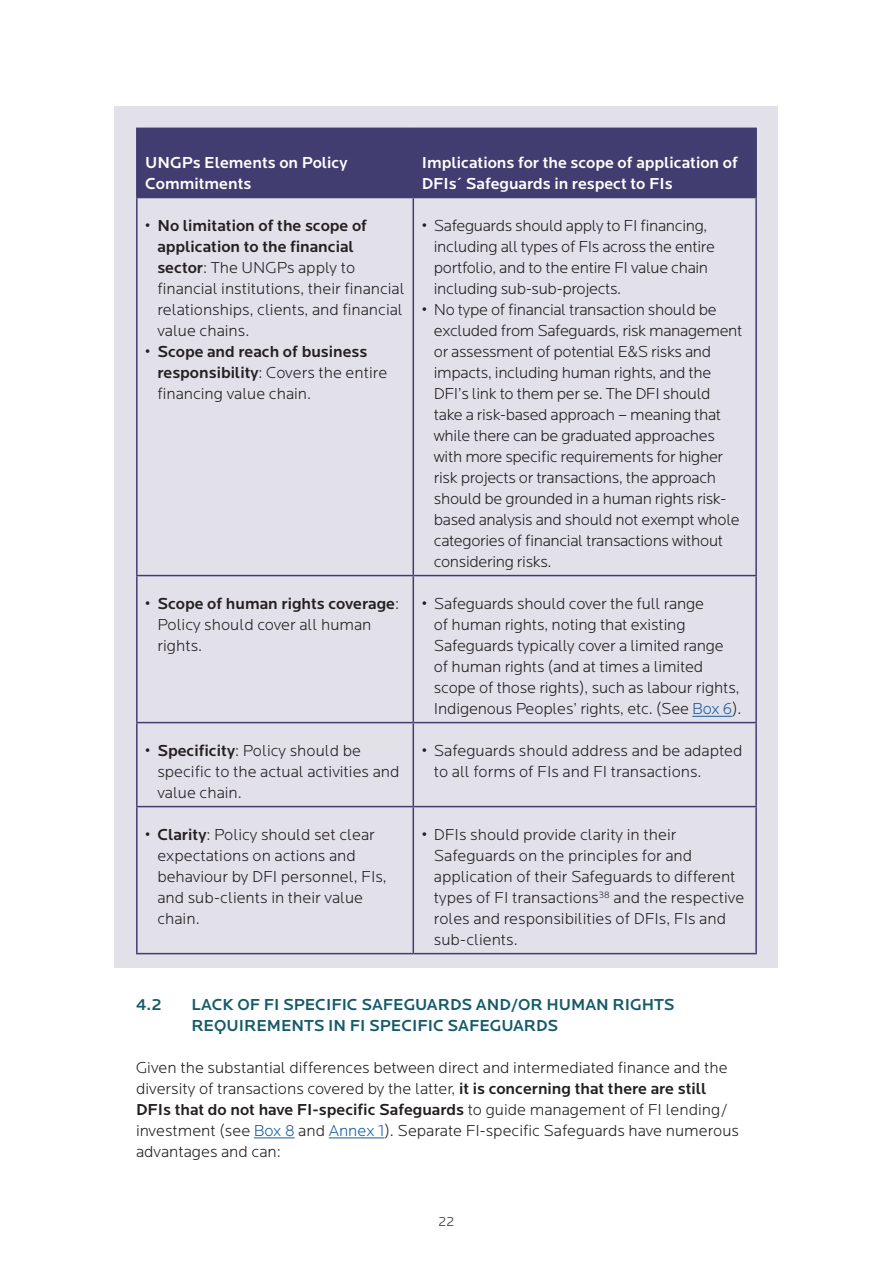
<style>
.page{position:relative;width:893px;height:1263px;background:#fff}
.page>*{position:absolute;margin:0;border:0;box-sizing:border-box;transform-origin:0 0}
.Body_text{font:300 16.5px/21px "Locator";letter-spacing:-.01em;color:#231f20}
.Body_text-2{font:500 16.5px/21px "Locator";color:#fff}
.t1{font:500 16.5px/21px "Locator";color:#155a6b}
.t2{font:500 16.5px/21px "Locator";color:#231f20}
.t3{font:300 13.5px "Locator";color:#231f20}
.s1{font-weight:500}
.s2{font-weight:300}
.s3{color:#175d9e}
</style>
<div class="page">
<div style="left:115px;top:106px;width:663px;height:862px;background:#e2e0e9"></div>
<hr style="left:254px;top:1137px;width:41px;height:1px;background:#175d9e">
<hr style="left:329px;top:1137px;width:55px;height:1px;background:#175d9e">
<div style="left:138px;top:129px;width:617px;height:68px;background:#423d70"></div>
<hr style="left:136px;top:129px;width:2px;height:68px;background:#423d70">
<hr style="left:136px;top:198px;width:2px;height:377px;background:#423d70">
<hr style="left:136px;top:576px;width:2px;height:146px;background:#423d70">
<hr style="left:136px;top:723px;width:2px;height:83px;background:#423d70">
<hr style="left:136px;top:807px;width:2px;height:146px;background:#423d70">
<hr style="left:136px;top:128px;width:277px;height:1px;background:#423d70">
<hr style="left:413px;top:128px;width:344px;height:1px;background:#423d70">
<hr style="left:413px;top:129px;width:1px;height:68px;background:#423d70">
<hr style="left:755px;top:129px;width:2px;height:68px;background:#423d70">
<hr style="left:413px;top:198px;width:1px;height:377px;background:#423d70">
<hr style="left:755px;top:198px;width:2px;height:377px;background:#423d70">
<hr style="left:413px;top:576px;width:1px;height:146px;background:#423d70">
<hr style="left:755px;top:576px;width:2px;height:146px;background:#423d70">
<hr style="left:413px;top:723px;width:1px;height:83px;background:#423d70">
<hr style="left:755px;top:723px;width:2px;height:83px;background:#423d70">
<hr style="left:413px;top:807px;width:1px;height:146px;background:#423d70">
<hr style="left:755px;top:807px;width:2px;height:146px;background:#423d70">
<hr style="left:136px;top:197px;width:277px;height:1px;background:#423d70">
<hr style="left:413px;top:197px;width:344px;height:1px;background:#423d70">
<hr style="left:136px;top:575px;width:277px;height:1px;background:#423d70">
<hr style="left:413px;top:575px;width:344px;height:1px;background:#423d70">
<hr style="left:136px;top:722px;width:277px;height:1px;background:#423d70">
<hr style="left:413px;top:722px;width:344px;height:1px;background:#423d70">
<hr style="left:136px;top:806px;width:277px;height:1px;background:#423d70">
<hr style="left:413px;top:806px;width:344px;height:1px;background:#423d70">
<hr style="left:136px;top:953px;width:277px;height:1px;background:#423d70">
<hr style="left:413px;top:953px;width:344px;height:1px;background:#423d70">
<hr style="left:692px;top:716px;width:40px;height:1px;background:#175d9e">
<p class="Body_text-2" style="left:145px;top:152px;width:204px">UNGPs Elements on Policy<br>Commitments</p>
<p class="Body_text-2" style="left:422px;top:152px;width:318px">Implications for the scope of application of<br>DFIs´ Safeguards in respect to FIs</p>
<p class="Body_text" style="left:157px;top:216px;width:249px;text-indent:-12px"><span class="s1">• No limitation of the scope of application to the financial sector</span>: The UNGPs apply to financial institutions, their financial relationships, clients, and financial value chains.</p>
<p class="t2" style="left:157px;top:341px;width:231px;text-indent:-12px">• Scope and reach of business responsibility<span class="s2">: Covers the entire financing value chain.</span></p>
<p class="Body_text" style="left:434px;top:216px;width:283px;text-indent:-12px">• Safeguards should apply to FI financing, including all types of FIs across the entire portfolio, and to the entire FI value chain including sub-sub-projects.</p>
<p class="Body_text" style="left:434px;top:300px;width:310px;text-indent:-12px">• No type of financial transaction should be excluded from Safeguards, risk management or assessment of potential E&amp;S risks and impacts, including human rights, and the DFI’s link to them per se. The DFI should take a risk-based approach – meaning that while there can be graduated approaches with more specific requirements for higher risk projects or transactions, the approach should be grounded in a human rights risk&shy;based analysis and should not exempt whole categories of financial transactions without considering risks.</p>
<p class="Body_text" style="left:157px;top:594px;width:243px;text-indent:-12px"><span class="s1">• Scope of human rights coverage</span>:<br>Policy should cover all human rights.</p>
<p class="Body_text" style="left:434px;top:594px;width:309px;text-indent:-12px">• Safeguards should cover the full range<br>of human rights, noting that existing Safeguards typically cover a limited range of human rights (and at times a limited scope of those rights), such as labour rights, Indigenous Peoples’ rights, etc. (See <span class="s3">Box 6</span>).</p>
<p class="Body_text" style="left:157px;top:741px;width:244px;text-indent:-12px"><span class="s1">• Specificity</span>: Policy should be specific to the actual activities and value chain.</p>
<p class="Body_text" style="left:434px;top:741px;width:310px;text-indent:-12px">• Safeguards should address and be adapted to all forms of FIs and FI transactions.</p>
<p class="Body_text" style="left:157px;top:825px;width:231px;text-indent:-12px"><span class="s1">• Clarity</span>: Policy should set clear expectations on actions and behaviour by DFI personnel, FIs, and sub-clients in their value chain.</p>
<p class="Body_text" style="left:434px;top:825px;width:312px;text-indent:-12px">• DFIs should provide clarity in their Safeguards on the principles for and application of their Safeguards to different types of FI transactions<sup>38</sup> and the respective roles and responsibilities of DFIs, FIs and sub-clients.</p>
<h2 class="t1" style="left:136px;top:994px;width:27px">4.2</h2>
<h2 class="t1" style="left:191px;top:994px;width:485px">LACK OF FI SPECIFIC SAFEGUARDS AND/OR HUMAN RIGHTS<br>REQUIREMENTS IN FI SPECIFIC SAFEGUARDS</h2>
<p class="Body_text" style="left:136px;top:1057px;width:604px">Given the substantial differences between direct and intermediated finance and the diversity of transactions covered by the latter, <span class="s1">it is concerning that there are still DFIs that do not have FI-specific Safeguards</span> to guide management of FI lending/ investment (see <span class="s3">Box 8</span> and <span class="s3">Annex 1</span>). Separate FI-specific Safeguards have numerous advantages and can:</p>
<p class="t3" style="left:439px;top:1215px;width:17px">22</p>
</div>
